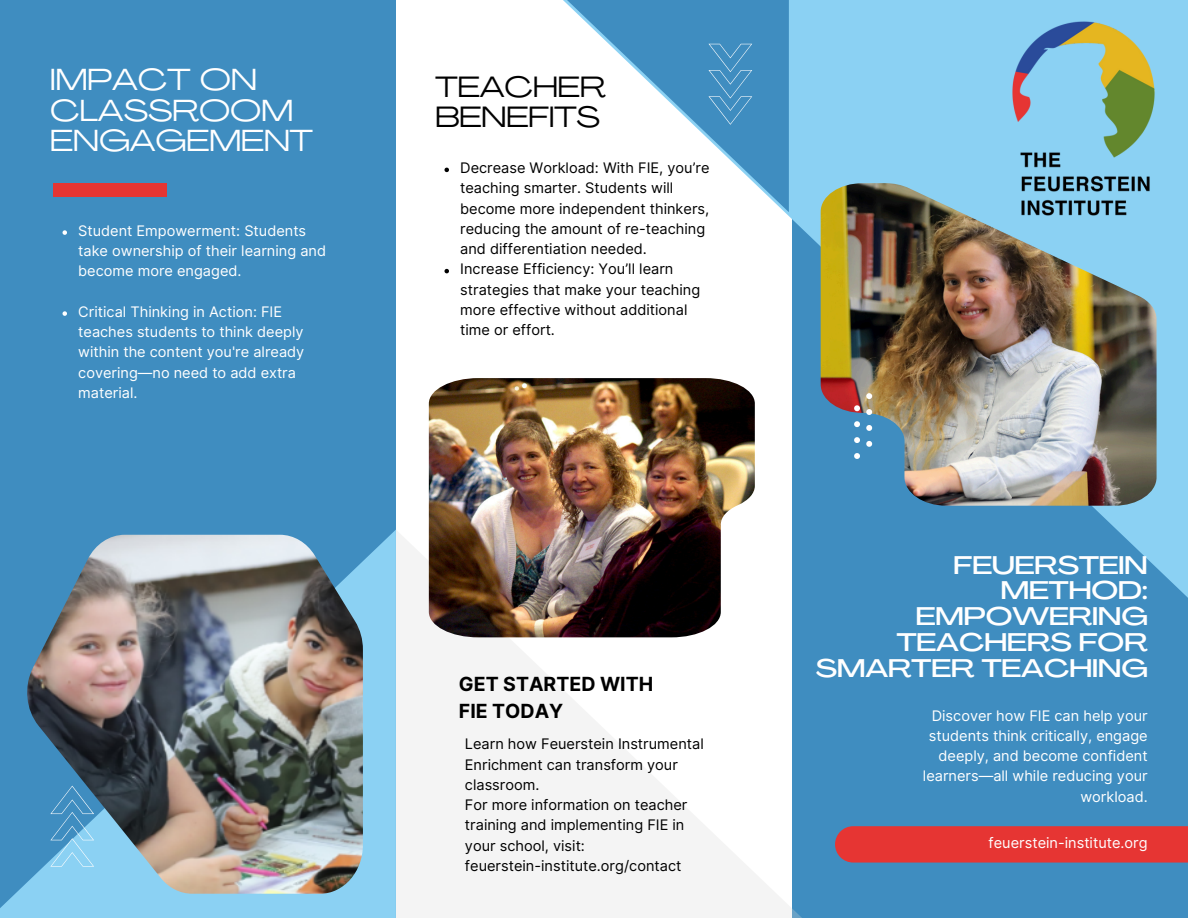
<style>
.page{position:relative;width:1188px;height:918px;background:#fff}
.page>*{position:absolute;margin:0;border:0;box-sizing:border-box;transform-origin:0 0}
.t1{font:30.15px/30.3px "Agrandir Grand";color:#fff}
.t2{font:28.95px/29.8px "Agrandir Grand";color:#000}
.t3{font:500 25.2px/26px "Agrandir Grand";color:#fff;text-align:right}
.t4{font:700 19.5px/27px "Inter";color:#000}
.t5{font:14.55px/20.2px "Inter";color:#000}
.t6{font:14.55px/20.2px "Inter";color:#fff}
</style>
<div class="page">
<div style="left:802px;top:660px;width:386px;height:258px;background:#3f8dc0"></div>
<div style="left:0;top:0;width:396px;height:918px;background:#3f8dc0"></div>
<svg style="left:396px;top:530px;width:406px;height:388px;fill:#f4f4f4"></svg>
<img style="left:429px;top:378px;width:82px;height:259px">
<img style="left:511px;top:0;width:677px;height:660px">
<svg style="left:0;top:530px;width:396px;height:388px;fill:#8bd1f3"></svg>
<img style="left:27px;top:535px;width:336px;height:359px">
<img style="left:821px;top:183px;width:335px;height:323px">
<div style="left:835px;top:826px;width:353px;height:37px;background:#e63533"></div>
<div style="left:54px;top:183px;width:113px;height:14px;background:#e63533"></div>
<svg style="left:520px;top:0;width:269px;height:212px"></svg>
<svg style="left:708px;top:44px;width:44px;height:81px"></svg>
<svg style="left:50px;top:786px;width:44px;height:81px"></svg>
<svg style="left:854px;top:453px;width:6px;height:6px"></svg>
<svg style="left:854px;top:437px;width:6px;height:6px"></svg>
<svg style="left:854px;top:421px;width:6px;height:6px"></svg>
<svg style="left:854px;top:405px;width:6px;height:6px"></svg>
<svg style="left:866px;top:441px;width:6px;height:6px"></svg>
<svg style="left:866px;top:425px;width:6px;height:6px"></svg>
<svg style="left:866px;top:409px;width:6px;height:6px"></svg>
<svg style="left:866px;top:394px;width:6px;height:5px"></svg>
<img style="left:989px;top:0;width:190px;height:236px">
<svg style="left:63px;top:230px;width:4px;height:5px"></svg>
<svg style="left:63px;top:311px;width:4px;height:5px"></svg>
<svg style="left:445px;top:168px;width:4px;height:4px"></svg>
<svg style="left:445px;top:269px;width:4px;height:4px"></svg>
<p class="t1" style="left:50px;top:68px;width:264px">IMPACT ON<br>CLASSROOM<br>ENGAGEMENT</p>
<h1 class="t2" style="left:436px;top:75px;width:172px">TEACHER<br>BENEFITS</h1>
<p class="t6" style="left:78px;top:221px;width:249px">Student Empowerment: Students take ownership of their learning and become more engaged.</p>
<p class="t6" style="left:78px;top:302px;width:228px">Critical Thinking in Action: FIE teaches students to think deeply within the content you're already covering—no need to add extra material.</p>
<p class="t5" style="left:460px;top:158px;width:251px">Decrease Workload: With FIE, you’re teaching smarter. Students will become more independent thinkers, reducing the amount of re-teaching and differentiation needed.</p>
<h2 class="t5" style="left:460px;top:259px;width:241px">Increase Efficiency: You’ll learn strategies that make your teaching more effective without additional time or effort.</h2>
<p class="t4" style="left:459px;top:670px;width:196px">GET STARTED WITH<br>FIE TODAY</p>
<p class="t5" style="left:465px;top:734px;width:240px">Learn how Feuerstein Instrumental<br>Enrichment can transform your classroom.</p>
<p class="t5" style="left:465px;top:795px;width:224px">For more information on teacher training and implementing FIE in your school, visit:</p>
<p class="t5" style="left:465px;top:856px;width:218px">feuerstein-institute.org/contact</p>
<p class="t3" style="left:816px;top:554px;width:333px">FEUERSTEIN<br>METHOD:<br>EMPOWERING<br>TEACHERS FOR<br>SMARTER TEACHING</p>
<p class="t6" style="left:923px;top:705px;width:226px;text-align:right">Discover how FIE can help your students think critically, engage deeply, and become confident learners—all while reducing your workload.</p>
<p class="t6" style="left:989px;top:832px;width:161px">feuerstein-institute.org</p>
</div>
